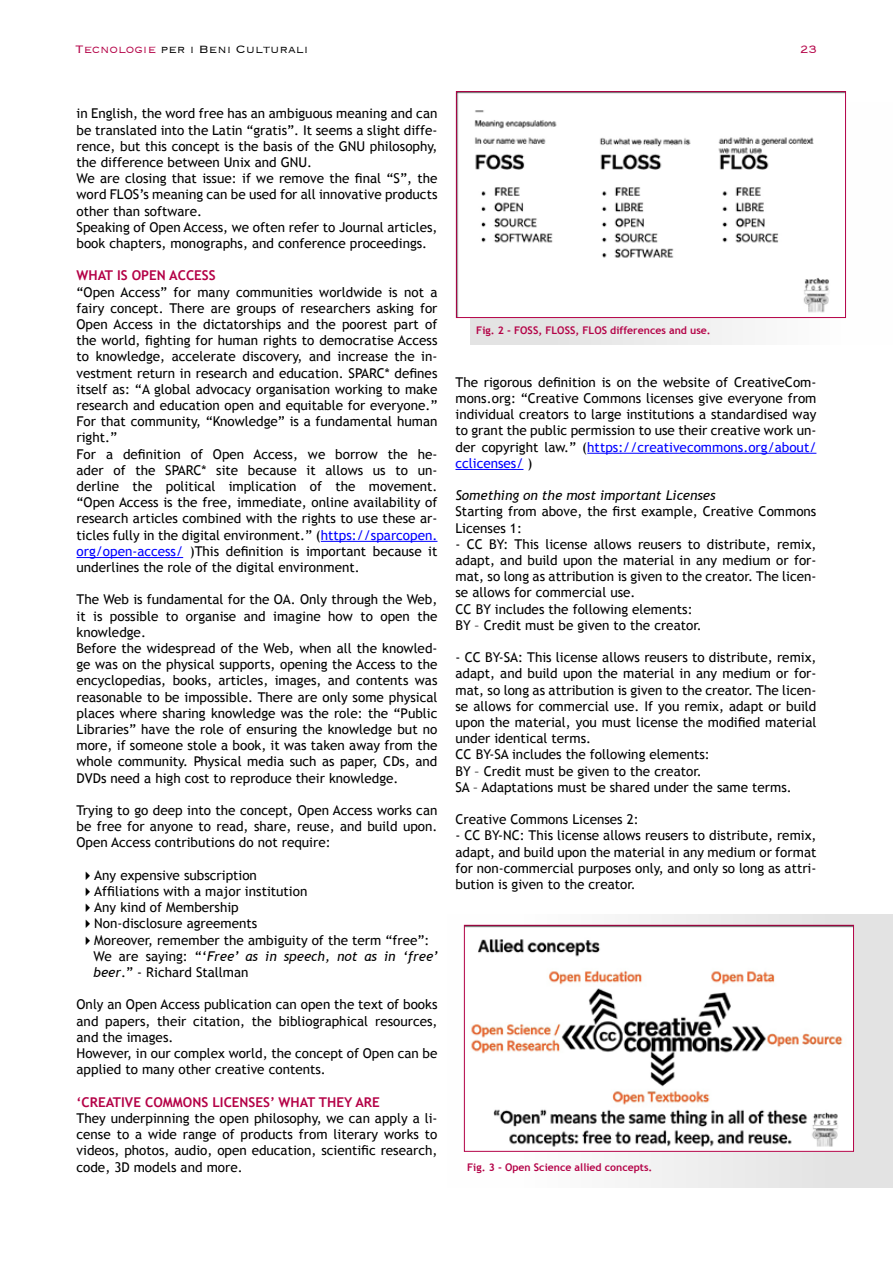
<style>
.page{position:relative;width:893px;height:1263px;background:#fff}
.page>*{position:absolute;margin:0;border:0;box-sizing:border-box;transform-origin:0 0}
.t1{font:300 14.1px "Copperplate";color:#000}
.t2{font:300 14.1px "Copperplate";color:#b40247}
.t3{font:13.5px/16.2px "Trebuchet MS";color:#000}
.t4{font:700 13.5px "Trebuchet MS";color:#b40247}
.t5{font:italic 13.5px "Trebuchet MS";color:#000}
.t6{font:700 10.5px "Trebuchet MS";color:#b40247}
.s1{color:#b40247}
.s2{color:#00f}
.s3{font-style:italic}
</style>
<div class="page">
<div style="left:470px;top:102px;width:423px;height:243px;background:linear-gradient(to right,#dedede,#fff)"></div>
<hr style="left:321px;top:541px;width:116px;height:1px;background:#00f">
<hr style="left:77px;top:557px;width:106px;height:1px;background:#00f">
<hr style="left:587px;top:453px;width:229px;height:1px;background:#00f">
<hr style="left:455px;top:469px;width:68px;height:1px;background:#00f">
<hr style="left:0;top:347px;width:1px;height:366px;background:#e3e3e3">
<img style="left:458px;top:93px;width:386px;height:223px">
<div style="left:456px;top:91px;width:390px;height:227px;border:1px solid #b40247"></div>
<svg style="left:463px;top:914px;width:430px;height:274px;fill:#e8e7e7"></svg>
<img style="left:466px;top:927px;width:386px;height:223px">
<div style="left:464px;top:925px;width:390px;height:227px;border:1px solid #b40247"></div>
<p class="t1" style="left:75px;top:40px;width:235px"><span class="s1">Tecnologie</span> per i Beni Culturali</p>
<p class="t2" style="left:800px;top:40px;width:19px">23</p>
<p class="t3" style="left:77px;top:106px;width:362px">in English, the word free has an ambiguous meaning and can be translated into the Latin “gratis”. It seems a slight diffe&shy;rence, but this concept is the basis of the GNU philosophy, the difference between Unix and GNU.<br>We are closing that issue: if we remove the final “S”, the word FLOS’s meaning can be used for all innovative products other than software.<br>Speaking of Open Access, we often refer to Journal articles, book chapters, monographs, and conference proceedings.</p>
<p class="t4" style="left:77px;top:267px;width:141px">WHAT IS OPEN ACCESS</p>
<p class="t3" style="left:77px;top:284px;width:362px">“Open Access” for many communities worldwide is not a fairy concept. There are groups of researchers asking for Open Access in the dictatorships and the poorest part of the world, fighting for human rights to democratise Access to knowledge, accelerate discovery, and increase the in&shy;vestment return in research and education. SPARC* defines itself as: “A global advocacy organisation working to make research and education open and equitable for everyone.” For that community, “Knowledge” is a fundamental human right.”<br>For a definition of Open Access, we borrow the he&shy;ader of the SPARC* site because it allows us to un&shy;derline the political implication of the movement. “Open Access is the free, immediate, online availability of research articles combined with the rights to use these ar&shy;ticles fully in the digital environment.” (<span class="s2">https://sparcopen. org/open-access/</span> )This definition is important because it underlines the role of the digital environment.</p>
<p class="t3" style="left:77px;top:592px;width:362px">The Web is fundamental for the OA. Only through the Web, it is possible to organise and imagine how to open the knowledge.<br>Before the widespread of the Web, when all the knowled&shy;ge was on the physical supports, opening the Access to the encyclopedias, books, articles, images, and contents was reasonable to be impossible. There are only some physical places where sharing knowledge was the role: the “Public Libraries” have the role of ensuring the knowledge but no more, if someone stole a book, it was taken away from the whole community. Physical media such as paper, CDs, and DVDs need a high cost to reproduce their knowledge.</p>
<p class="t3" style="left:77px;top:802px;width:362px;text-align:justify">Trying to go deep into the concept, Open Access works can be free for anyone to read, share, reuse, and build upon.<br>Open Access contributions do not require:</p>
<p class="t3" style="left:81px;top:867px;width:178px">✔Any expensive subscription</p>
<p class="t3" style="left:81px;top:883px;width:228px">✔Affiliations with a major institution</p>
<p class="t3" style="left:81px;top:899px;width:159px">✔Any kind of Membership</p>
<p class="t3" style="left:81px;top:916px;width:178px">✔Non-disclosure agreements</p>
<p class="t3" style="left:94px;top:932px;width:346px;text-indent:-13px">✔Moreover, remember the ambiguity of the term “free”:<br>We are saying: “‘<span class="s3">Free’ as in speech, not as in ‘free’ beer</span>.” - Richard Stallman</p>
<p class="t3" style="left:77px;top:997px;width:362px">Only an Open Access publication can open the text of books and papers, their citation, the bibliographical resources, and the images.<br>However, in our complex world, the concept of Open can be applied to many other creative contents.</p>
<p class="t4" style="left:77px;top:1093px;width:305px">‘CREATIVE COMMONS LICENSES’ WHAT THEY ARE</p>
<p class="t3" style="left:77px;top:1110px;width:362px;text-align:justify">They underpinning the open philosophy, we can apply a li&shy;cense to a wide range of products from literary works to videos, photos, audio, open education, scientific research, code, 3D models and more.</p>
<p class="t6" style="left:476px;top:324px;width:236px">Fig. 2 - FOSS, FLOSS, FLOS differences and use.</p>
<p class="t3" style="left:455px;top:374px;width:362px;text-align:justify">The rigorous definition is on the website of CreativeCom&shy;mons.org: “Creative Commons licenses give everyone from individual creators to large institutions a standardised way to grant the public permission to use their creative work un&shy;der copyright law.” (<span class="s2">https://creativecommons.org/about/ cclicenses/</span> )</p>
<p class="t5" style="left:455px;top:487px;width:262px">Something on the most important Licenses</p>
<p class="t3" style="left:455px;top:504px;width:362px">Starting from above, the first example, Creative Commons<br>Licenses 1:</p>
<p class="t3" style="left:455px;top:536px;width:362px">- CC BY: This license allows reusers to distribute, remix, adapt, and build upon the material in any medium or for&shy;mat, so long as attribution is given to the creator. The licen&shy;se allows for commercial use.<br>CC BY includes the following elements:<br>BY – Credit must be given to the creator.</p>
<p class="t3" style="left:455px;top:649px;width:362px">- CC BY-SA: This license allows reusers to distribute, remix, adapt, and build upon the material in any medium or for&shy;mat, so long as attribution is given to the creator. The licen&shy;se allows for commercial use. If you remix, adapt or build upon the material, you must license the modified material under identical terms.<br>CC BY-SA includes the following elements:<br>BY – Credit must be given to the creator.<br>SA – Adaptations must be shared under the same terms.</p>
<p class="t3" style="left:455px;top:811px;width:185px">Creative Commons Licenses 2:</p>
<p class="t3" style="left:455px;top:828px;width:362px;text-align:justify">- CC BY-NC: This license allows reusers to distribute, remix, adapt, and build upon the material in any medium or format for non-commercial purposes only, and only so long as attri&shy;bution is given to the creator.</p>
<p class="t6" style="left:467px;top:1161px;width:187px">Fig. 3 - Open Science allied concepts.</p>
</div>
